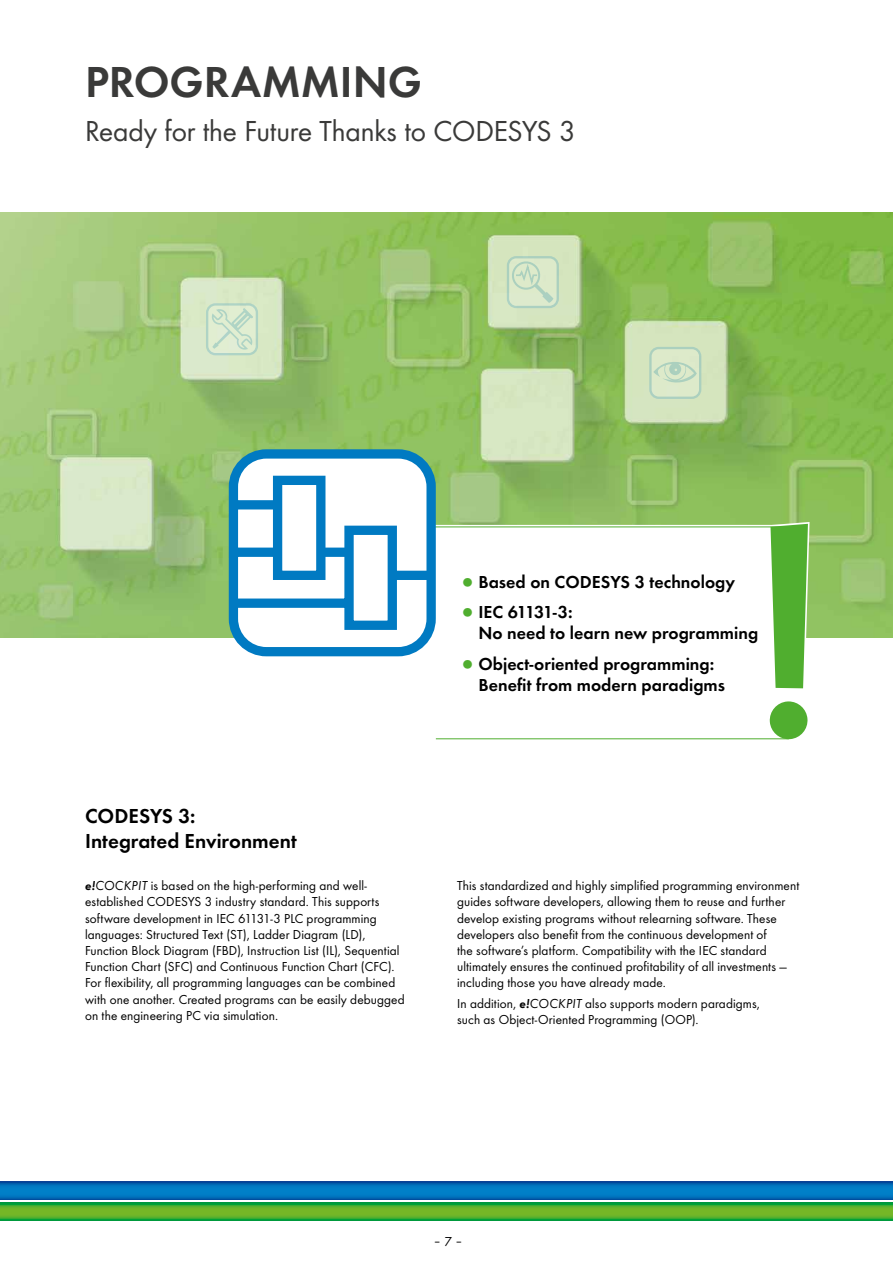
<style>
.page{position:relative;width:893px;height:1263px;background:#fff}
.page>*{position:absolute;margin:0;border:0;box-sizing:border-box;transform-origin:0 0}
.t1{font:45px "WAGO Futura Dem";color:#3a3a39}
.t2{font:30px "WAGO Futura Boo";letter-spacing:-.005em;color:#3a3a39}
.t3{font:21px/25.2px "WAGO Futura Dem";color:#000}
.t4{font:18px/21.6px "WAGO Futura Dem";color:#000}
.t5{font:13.5px/16.2px "WAGO Futura Boo";letter-spacing:.01em;color:#000}
.s1{font-size:31.5px;color:#50ae2f}
.s2{font-family:"WAGO Futura Dem Obl"}
.s3{font-family:"WAGO Futura Boo Obl"}
</style>
<div class="page">
<img style="left:0;top:213px;width:893px;height:425px">
<svg style="left:0;top:1182px;width:893px;height:17px;background:#0072bd"></svg>
<svg style="left:0;top:1202px;width:893px;height:18px;background:#4dae2d"></svg>
<svg style="left:319px;top:525px;width:484px;height:164px"></svg>
<hr style="left:425px;top:526px;width:374px;height:1px;background:#50ae2f">
<hr style="left:436px;top:738px;width:353px;height:1px;background:#50ae2f">
<svg style="left:229px;top:449px;width:207px;height:207px"></svg>
<svg style="left:770px;top:522px;width:39px;height:166px;background:#6cba50"></svg>
<svg style="left:769px;top:701px;width:39px;height:38px"></svg>
<div style="left:650px;top:348px;width:50px;height:50px;background:#ddeaca;border-radius:8px"></div>
<div style="left:649px;top:347px;width:52px;height:52px;border:2px solid #007ac2;border-radius:8px"></div>
<svg style="left:653px;top:362px;width:44px;height:21px"></svg>
<svg style="left:508px;top:257px;width:50px;height:50px"></svg>
<div style="left:507px;top:256px;width:52px;height:52px;border:2px solid #007ac2;border-radius:8px"></div>
<svg style="left:511px;top:260px;width:43px;height:43px;background:#d3e4c8"></svg>
<svg style="left:207px;top:304px;width:50px;height:50px"></svg>
<div style="left:206px;top:303px;width:52px;height:52px;border:2px solid #007ac2;border-radius:8px"></div>
<svg style="left:211px;top:308px;width:43px;height:43px;background:#d4e7ce"></svg>
<h1 class="t1" style="left:85px;top:49px;width:339px">PROGRAMMING</h1>
<h2 class="t2" style="left:85px;top:111px;width:492px">Ready for the Future Thanks to CODESYS 3</h2>
<h3 class="t4" style="left:457px;top:569px;width:279px"><span class="s1">•</span> Based on CODESYS 3 technology</h3>
<h3 class="t4" style="left:478px;top:600px;width:281px;text-indent:-21px"><span class="s1">•</span> IEC 61131-3:<br>No need to learn new programming</h3>
<h3 class="t4" style="left:478px;top:651px;width:248px;text-indent:-21px"><span class="s1">•</span> Object-oriented programming:<br>Benefit from modern paradigms</h3>
<h3 class="t3" style="left:85px;top:802px;width:213px">CODESYS 3:<br>Integrated Environment</h3>
<p class="t5" style="left:85px;top:877px;width:321px"><span class="s2">e!</span><span class="s3">COCKPIT</span> is based on the high-performing and well&shy;established CODESYS 3 industry standard. This supports software development in IEC 61131-3 PLC programming languages: Structured Text (ST), Ladder Diagram (LD), Function Block Diagram (FBD), Instruction List (IL), Sequential Function Chart (SFC) and Continuous Function Chart (CFC).<br>For flexibility, all programming languages can be combined with one another. Created programs can be easily debugged on the engineering PC via simulation.</p>
<p class="t5" style="left:457px;top:877px;width:344px">This standardized and highly simplified programming environment guides software developers, allowing them to reuse and further develop existing programs without relearning software. These developers also benefit from the continuous development of<br>the software’s platform. Compatibility with the IEC standard ultimately ensures the continued profitability of all investments — including those you have already made.</p>
<p class="t5" style="left:457px;top:994px;width:304px">In addition, <span class="s2">e!</span><span class="s3">COCKPIT</span> also supports modern paradigms, such as Object-Oriented Programming (OOP).</p>
<p class="t5" style="left:433px;top:1232px;width:31px">– 7 –</p>
</div>
